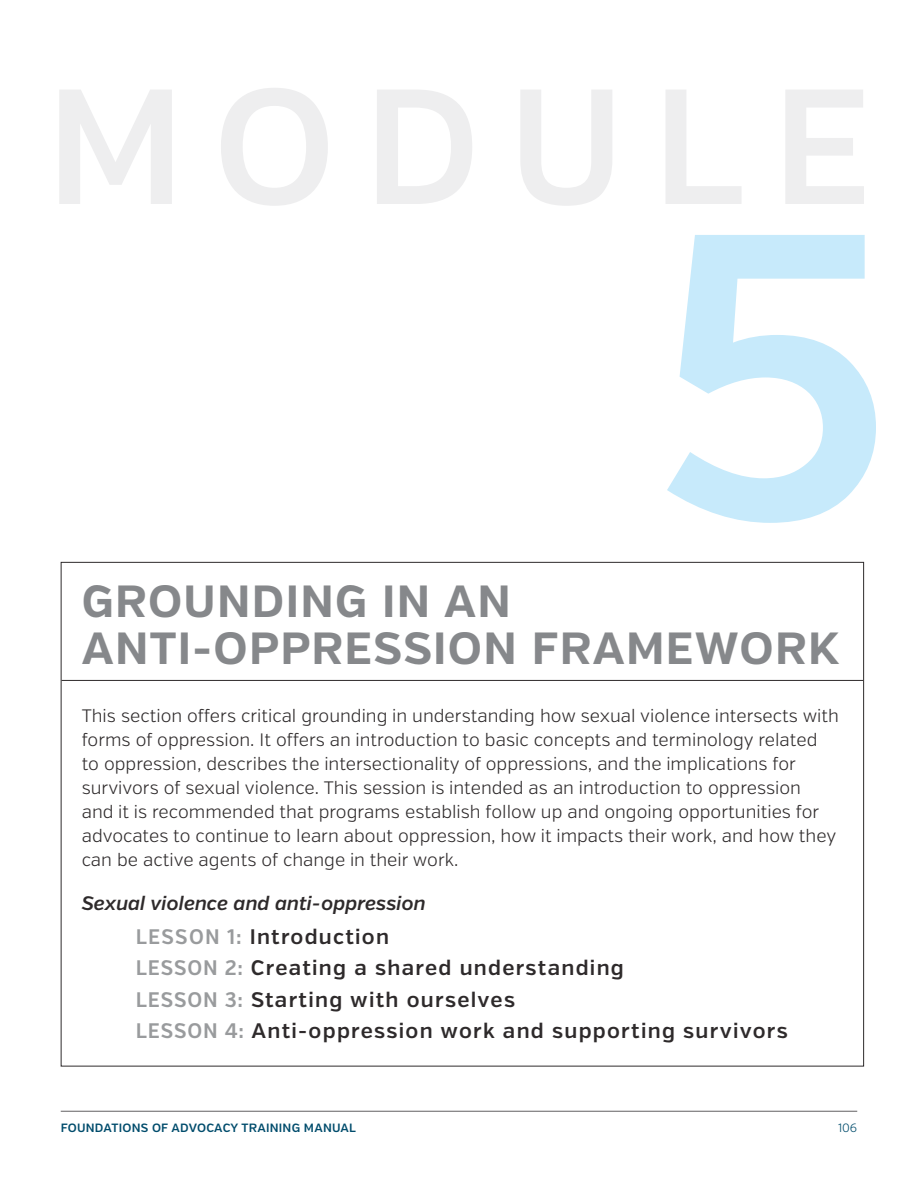
<style>
.page{position:relative;width:918px;height:1188px;background:#fff}
.page>*{position:absolute;margin:0;border:0;box-sizing:border-box;transform-origin:0 0}
.t1{font:700 45px/46.5px "Verb";letter-spacing:.03em;color:#808285}
.t2{font:600 21px/31.5px "Verb";letter-spacing:.06em;color:#231f20}
.t3{font:italic 600 19.5px "Verb";color:#231f20}
.t4{font:300 18px/24px "Verb";color:#231f20}
.t5{font:600 12px "Verb";letter-spacing:.02em;color:#004c6c}
.t6{font:300 12px "Verb";color:#004c6c}
.s1{font-stretch:condensed;color:#949698}
</style>
<div class="page">
<hr style="left:61px;top:1111px;width:796px;height:1px;background:#737273">
<svg style="left:59px;top:88px;width:805px;height:118px"></svg>
<hr style="left:62px;top:680px;width:801px;height:1px;background:#231f20">
<svg style="left:667px;top:235px;width:209px;height:288px;fill:#c7eafb"></svg>
<h1 class="t1" style="left:82px;top:579px;width:759px">GROUNDING IN AN<br>ANTI-OPPRESSION FRAMEWORK</h1>
<p class="t4" style="left:82px;top:704px;width:759px">This section offers critical grounding in understanding how sexual violence intersects with forms of oppression. It offers an introduction to basic concepts and terminology related to oppression, describes the intersectionality of oppressions, and the implications for survivors of sexual violence. This session is intended as an introduction to oppression<br>and it is recommended that programs establish follow up and ongoing opportunities for advocates to continue to learn about oppression, how it impacts their work, and how they can be active agents of change in their work.</p>
<p class="t3" style="left:82px;top:891px;width:345px">Sexual violence and anti-oppression</p>
<p class="t2" style="left:136px;top:921px;width:654px"><span class="s1">LESSON 1:</span> Introduction<br><span class="s1">LESSON 2:</span> Creating a shared understanding<br><span class="s1">LESSON 3:</span> Starting with ourselves<br><span class="s1">LESSON 4:</span> Anti-oppression work and supporting survivors</p>
<p class="t5" style="left:61px;top:1121px;width:297px">FOUNDATIONS OF ADVOCACY TRAINING MANUAL</p>
<p class="t6" style="left:838px;top:1121px;width:21px">106</p>
</div>
